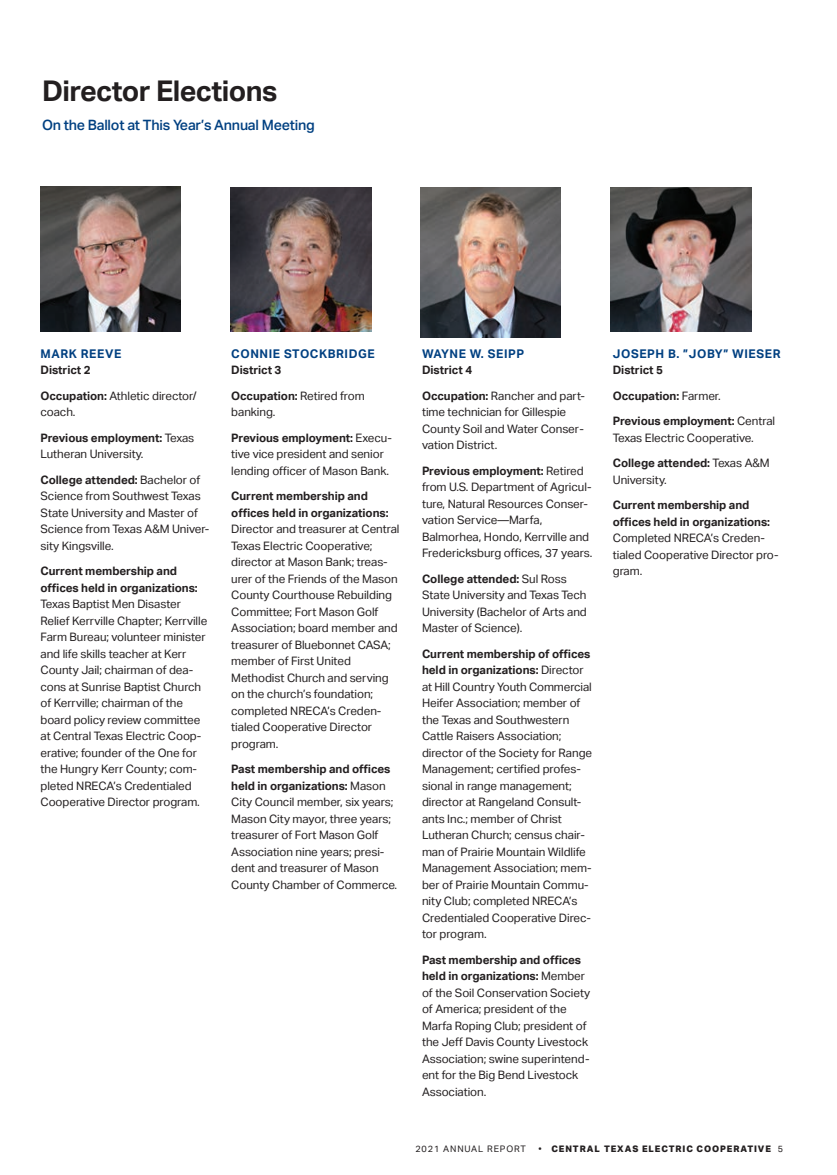
<style>
.page{position:relative;width:837px;height:1175px;background:#fff}
.page>*{position:absolute;margin:0;border:0;box-sizing:border-box;transform-origin:0 0}
.t1{font:700 28.5px "Aktiv Grotesk";letter-spacing:-.02em;color:#231f20}
.t2{font:500 14.25px "Aktiv Grotesk";letter-spacing:-.015em;color:#014081}
.t3{font:700 12px "Aktiv Grotesk";letter-spacing:.05em;color:#014081}
.t4{font:11.7px/16.5px "Aktiv Grotesk";letter-spacing:-.005em;color:#231f20}
.t5{font:700 11.7px/25.5px "Aktiv Grotesk";letter-spacing:-.005em;color:#231f20}
.t6{font:800 9px "Aktiv Grotesk";letter-spacing:.1em;color:#231f20}
.t7{font:9px "Aktiv Grotesk";letter-spacing:.1em;color:#231f20}
.s1{font-weight:400}
.s2{font-weight:700}
</style>
<div class="page">
<img style="left:40px;top:186px;width:141px;height:145px">
<img style="left:231px;top:187px;width:140px;height:144px">
<img style="left:421px;top:187px;width:140px;height:150px">
<img style="left:611px;top:187px;width:140px;height:144px">
<h1 class="t1" style="left:42px;top:72px;width:237px">Director Elections</h1>
<p class="t2" style="left:42px;top:116px;width:274px">On the Ballot at This Year’s Annual Meeting</p>
<p class="t3" style="left:40px;top:345px;width:82px">MARK REEVE</p>
<p class="t5" style="left:40px;top:357px;width:158px">District 2<br>Occupation: <span class="s1">Athletic director/</span></p>
<p class="t5" style="left:40px;top:399px;width:155px"><span class="s1">coach.<br></span>Previous employment: <span class="s1">Texas</span></p>
<p class="t4" style="left:40px;top:441px;width:161px;line-height:25.5px">Lutheran University.<br><span class="s2">College attended:</span> Bachelor of</p>
<p class="t4" style="left:40px;top:487px;width:171px">Science from Southwest Texas<br>State University and Master of<br>Science from Texas A&amp;M Univer&shy;sity Kingsville.</p>
<p class="t5" style="left:40px;top:562px;width:159px;line-height:16.5px">Current membership and offices held in organizations:</p>
<p class="t4" style="left:40px;top:595px;width:168px">Texas Baptist Men Disaster<br>Relief Kerrville Chapter; Kerrville<br>Farm Bureau; volunteer minister and life skills teacher at Kerr<br>County Jail; chairman of dea&shy;cons at Sunrise Baptist Church of Kerrville; chairman of the board policy review committee at Central Texas Electric Coop&shy;erative; founder of the One for the Hungry Kerr County; com&shy;pleted NRECA’s Credentialed<br>Cooperative Director program.</p>
<p class="t3" style="left:231px;top:345px;width:145px">CONNIE STOCKBRIDGE</p>
<p class="t5" style="left:231px;top:357px;width:135px">District 3<br>Occupation: <span class="s1">Retired from</span></p>
<p class="t5" style="left:231px;top:399px;width:162px"><span class="s1">banking.<br></span>Previous employment: <span class="s1">Execu-</span></p>
<p class="t4" style="left:231px;top:445px;width:159px">tive vice president and senior lending officer of Mason Bank.</p>
<p class="t5" style="left:231px;top:487px;width:159px;line-height:16.5px">Current membership and offices held in organizations:</p>
<p class="t4" style="left:231px;top:520px;width:170px">Director and treasurer at Central<br>Texas Electric Cooperative; director at Mason Bank; treas&shy;urer of the Friends of the Mason<br>County Courthouse Rebuilding<br>Committee; Fort Mason Golf<br>Association; board member and treasurer of Bluebonnet CASA; member of First United<br>Methodist Church and serving on the church’s foundation; completed NRECA’s Creden&shy;tialed Cooperative Director program.</p>
<p class="t4" style="left:231px;top:760px;width:167px"><span class="s2">Past membership and offices held in organizations:</span> Mason<br>City Council member, six years;<br>Mason City mayor, three years; treasurer of Fort Mason Golf<br>Association nine years; presi&shy;dent and treasurer of Mason<br>County Chamber of Commerce.</p>
<p class="t3" style="left:422px;top:345px;width:104px">WAYNE W. SEIPP</p>
<p class="t5" style="left:422px;top:357px;width:165px">District 4<br>Occupation: <span class="s1">Rancher and part-</span></p>
<p class="t4" style="left:422px;top:403px;width:163px">time technician for Gillespie<br>County Soil and Water Conser&shy;vation District.</p>
<p class="t4" style="left:422px;top:462px;width:172px"><span class="s2">Previous employment:</span> Retired from U.S. Department of Agricul&shy;ture, Natural Resources Conser&shy;vation Service—Marfa,<br>Balmorhea, Hondo, Kerrville and<br>Fredericksburg offices, 37 years.</p>
<p class="t4" style="left:422px;top:570px;width:166px"><span class="s2">College attended:</span> Sul Ross<br>State University and Texas Tech<br>University (Bachelor of Arts and<br>Master of Science).</p>
<p class="t4" style="left:422px;top:645px;width:172px"><span class="s2">Current membership of offices held in organizations:</span> Director at Hill Country Youth Commercial<br>Heifer Association; member of the Texas and Southwestern<br>Cattle Raisers Association; director of the Society for Range<br>Management; certified profes&shy;sional in range management; director at Rangeland Consult&shy;ants Inc.; member of Christ<br>Lutheran Church; census chair&shy;man of Prairie Mountain Wildlife<br>Management Association; mem&shy;ber of Prairie Mountain Commu&shy;nity Club; completed NRECA’s<br>Credentialed Cooperative Direc&shy;tor program.</p>
<p class="t4" style="left:422px;top:951px;width:170px"><span class="s2">Past membership and offices held in organizations:</span> Member of the Soil Conservation Society of America; president of the<br>Marfa Roping Club; president of the Jeff Davis County Livestock<br>Association; swine superintend&shy;ent for the Big Bend Livestock<br>Association.</p>
<p class="t3" style="left:613px;top:345px;width:169px">JOSEPH B. ”JOBY” WIESER</p>
<p class="t5" style="left:613px;top:357px;width:164px">District 5<br>Occupation: <span class="s1">Farmer.<br></span>Previous employment: <span class="s1">Central</span></p>
<p class="t4" style="left:613px;top:424px;width:158px;line-height:25.5px">Texas Electric Cooperative.<br><span class="s2">College attended:</span> Texas A&amp;M</p>
<p class="t4" style="left:613px;top:471px;width:55px">University.</p>
<p class="t5" style="left:613px;top:496px;width:159px;line-height:16.5px">Current membership and offices held in organizations:</p>
<p class="t4" style="left:613px;top:529px;width:167px">Completed NRECA’s Creden&shy;tialed Cooperative Director pro&shy;gram.</p>
<p class="t7" style="left:415px;top:1142px;width:112px">2021 ANNUAL REPORT</p>
<p class="t6" style="left:539px;top:1142px;width:246px"><span class="s1">•</span> CENTRAL TEXAS ELECTRIC COOPERATIVE <span class="s1">5</span></p>
</div>
